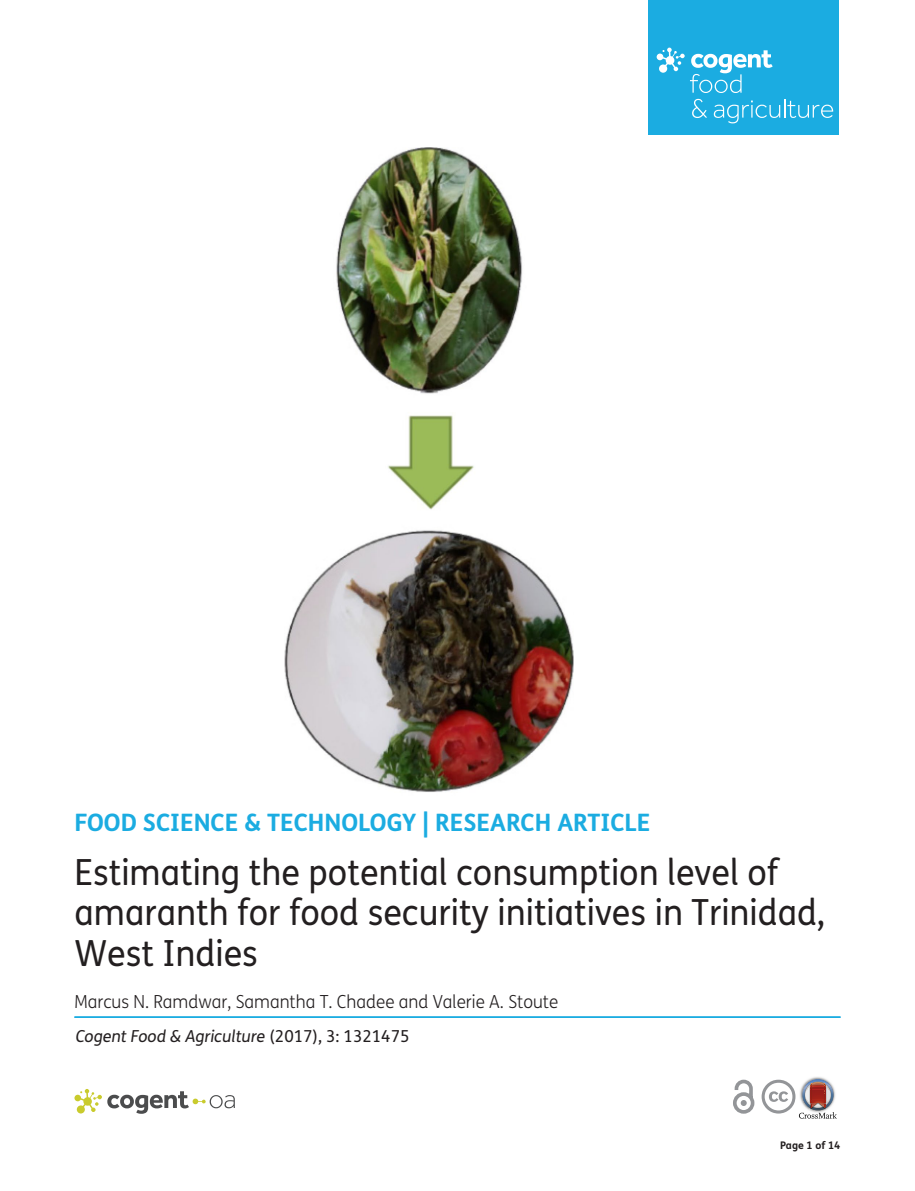
<style>
.page{position:relative;width:915px;height:1191px;background:#fff}
.page>*{position:absolute;margin:0;border:0;box-sizing:border-box;transform-origin:0 0}
.t1{font:36px/40.5px "FS Me Pro";color:#231f20;scale:.95 1}
.t2{font:700 24px "FS Me Pro";color:#1bace1}
.t3{font:300 18px "FS Me Pro";color:#231f20;scale:.95 1}
.t4{font:italic 16.5px "FS Me Pro";color:#231f20}
.t5{font:700 10.5px "FS Me Pro";color:#231f20}
.s1{font-style:normal}
</style>
<div class="page">
<div style="left:648px;top:0;width:190px;height:134px;background:#1bace1"></div>
<svg style="left:656px;top:48px;width:116px;height:45px"></svg>
<svg style="left:692px;top:99px;width:15px;height:19px"></svg>
<svg style="left:713px;top:99px;width:119px;height:24px"></svg>
<svg style="left:733px;top:1079px;width:21px;height:34px"></svg>
<hr style="left:74px;top:1016px;width:766px;height:2px;background:#1bace1">
<img style="left:810px;top:1077px;width:15px;height:2px">
<svg style="left:761px;top:1079px;width:75px;height:39px"></svg>
<img style="left:284px;top:147px;width:289px;height:645px">
<svg style="left:74px;top:1089px;width:161px;height:24px"></svg>
<p class="t2" style="left:74px;top:804px;width:577px">FOOD SCIENCE &amp; TECHNOLOGY | RESEARCH ARTICLE</p>
<p class="t1" style="left:74px;top:851px;width:791px">Estimating the potential consumption level of amaranth for food security initiatives in Trinidad,<br>West Indies</p>
<p class="t3" style="left:74px;top:989px;width:510px">Marcus N. Ramdwar, Samantha T. Chadee and Valerie A. Stoute</p>
<p class="t4" style="left:76px;top:1024px;width:335px">Cogent Food &amp; Agriculture <span class="s1">(2017), 3: 1321475</span></p>
<p class="t5" style="left:780px;top:1137px;width:62px">Page 1 of 14</p>
</div>
